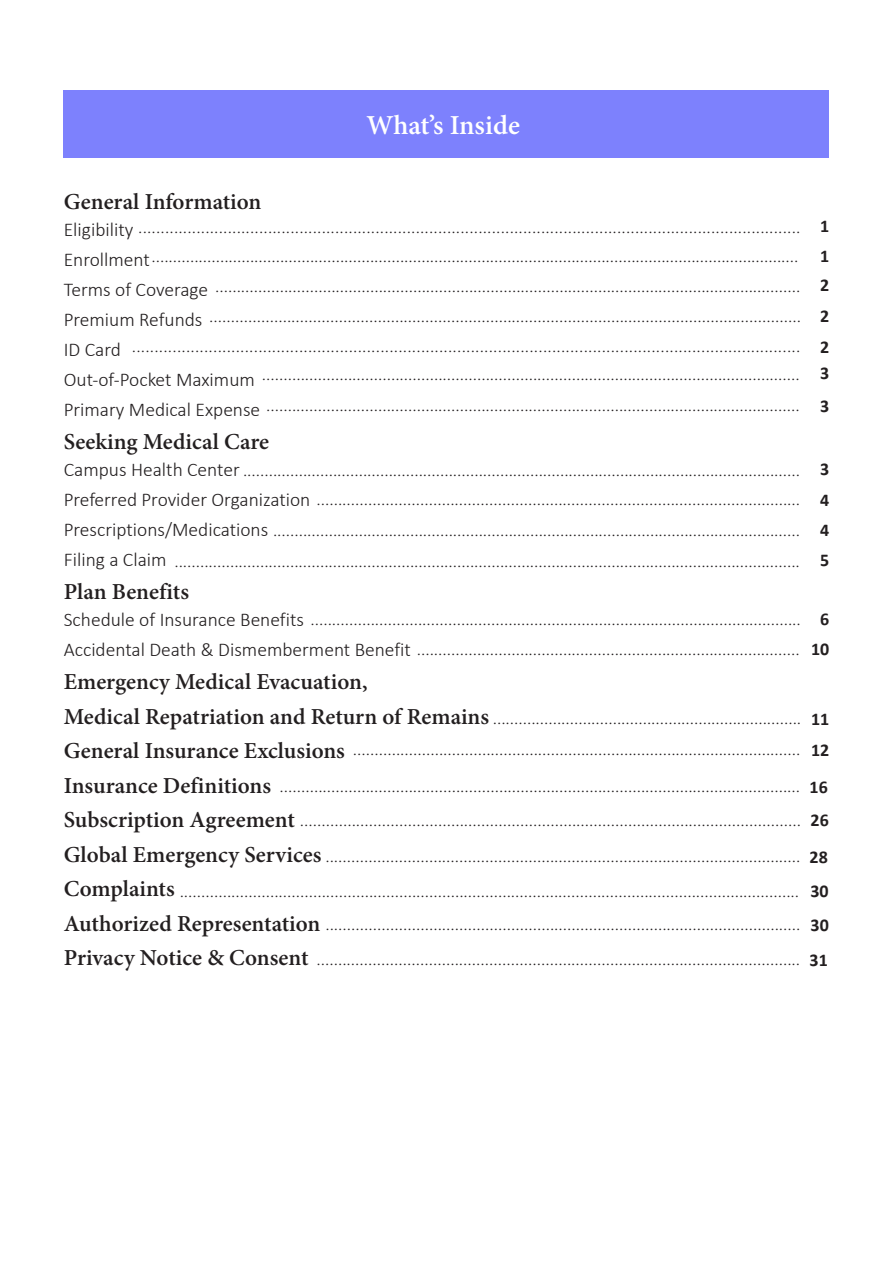
<style>
.page{position:relative;width:893px;height:1263px;background:#fff}
.page>*{position:absolute;margin:0;border:0;box-sizing:border-box;transform-origin:0 0}
.t1{font:700 27px "Adobe Hebrew";color:#fff}
.t2{font:700 22.5px/34.5px "Adobe Hebrew";color:#231f20}
.t3{font:300 19.5px/30px "Calibri";color:#231f20}
.t4{font:300 18px/30.9px "Adobe Song Std";color:#231f20}
.t5{font:700 18px/30.5px "Calibri";color:#231f20;text-align:justify}
.s1{font-family:"Calibri";font-size:19.5px}
</style>
<div class="page">
<div style="left:64px;top:90px;width:765px;height:67px;background:#7d81fd"></div>
<h1 class="t1" style="left:366px;top:109px;width:155px">Whats’ Inside</h1>
<p class="t2" style="left:64px;top:185px;width:199px">General Information</p>
<p class="t3" style="left:64px;top:215px;width:198px">Eligibility<br>Enrollment<br>Terms of Coverage<br>Premium Refunds<br>ID Card<br>Out-of-Pocket Maximum<br>Primary Medical Expense</p>
<p class="t2" style="left:64px;top:425px;width:207px">Seeking Medical Care</p>
<p class="t4" style="left:64px;top:456px;width:738px;line-height:28.7px"><span class="s1">Campus Health Center</span> ..................................................................................................................................<br><span class="s1">Preferred Provider Organization</span> ................................................................................................................</p>
<p class="t4" style="left:64px;top:514px;width:738px"><span class="s1">Prescriptions/Medications</span> ...........................................................................................................................<br><span class="s1">Filing a Claim</span> ..................................................................................................................................................</p>
<p class="t2" style="left:64px;top:575px;width:127px">Plan Benefits</p>
<p class="t4" style="left:64px;top:604px;width:739px;line-height:30.2px"><span class="s1">Schedule of Insurance Benefits</span> ..................................................................................................................<br><span class="s1">Accidental Death &amp; Dismemberment Benefit</span> .........................................................................................</p>
<p class="t2" style="left:64px;top:665px;width:427px">Emergency Medical Evacuation,<br>Medical Repatriation and Return of Remains<br>General Insurance Exclusions<br>Insurance Definitions<br>Subscription Agreement<br>Global Emergency Services<br>Complaints<br>Authorized Representation<br>Privacy Notice &amp; Consent</p>
<p class="t4" style="left:138px;top:211px;width:664px">....................................................................................................................................................</p>
<p class="t4" style="left:151px;top:241px;width:648px">.......................................................................................................................................................</p>
<p class="t4" style="left:215px;top:271px;width:587px">........................................................................................................................................</p>
<p class="t4" style="left:209px;top:301px;width:593px">.........................................................................................................................................</p>
<p class="t4" style="left:132px;top:330px;width:670px">....................................................................................................................................................</p>
<p class="t4" style="left:262px;top:359px;width:539px">............................................................................................................................. ............................................................................................................................</p>
<p class="t4" style="left:493px;top:703px;width:310px">........................................................................</p>
<p class="t4" style="left:280px;top:731px;width:522px;line-height:36.2px;text-align:right">........................................................................................................ .........................................................................................................................</p>
<p class="t4" style="left:300px;top:805px;width:503px">....................................................................................................................</p>
<p class="t4" style="left:180px;top:838px;width:622px;line-height:35.1px;text-align:right">.............................................................................................................. ................................................................................................................................................</p>
<p class="t4" style="left:316px;top:906px;width:486px;line-height:35.5px;text-align:center">.............................................................................................................. ................................................................................................................</p>
<p class="t5" style="left:820px;top:209px;width:11px">1</p>
<p class="t5" style="left:820px;top:240px;width:11px">1</p>
<p class="t5" style="left:820px;top:269px;width:11px">2</p>
<p class="t5" style="left:820px;top:300px;width:11px">2</p>
<p class="t5" style="left:820px;top:331px;width:11px">2</p>
<p class="t5" style="left:820px;top:356px;width:11px;line-height:33px">3<br>3</p>
<p class="t5" style="left:820px;top:453px;width:11px">3<br>4<br>4<br>5</p>
<p class="t5" style="left:820px;top:603px;width:11px">6</p>
<p class="t5" style="left:811px;top:633px;width:20px">10</p>
<p class="t5" style="left:811px;top:703px;width:20px">11</p>
<p class="t5" style="left:811px;top:734px;width:20px">12</p>
<p class="t5" style="left:809px;top:770px;width:20px">16</p>
<p class="t5" style="left:811px;top:804px;width:20px">26</p>
<p class="t5" style="left:809px;top:838px;width:21px;line-height:34.3px">28<br>30<br>30<br>31</p>
</div>
